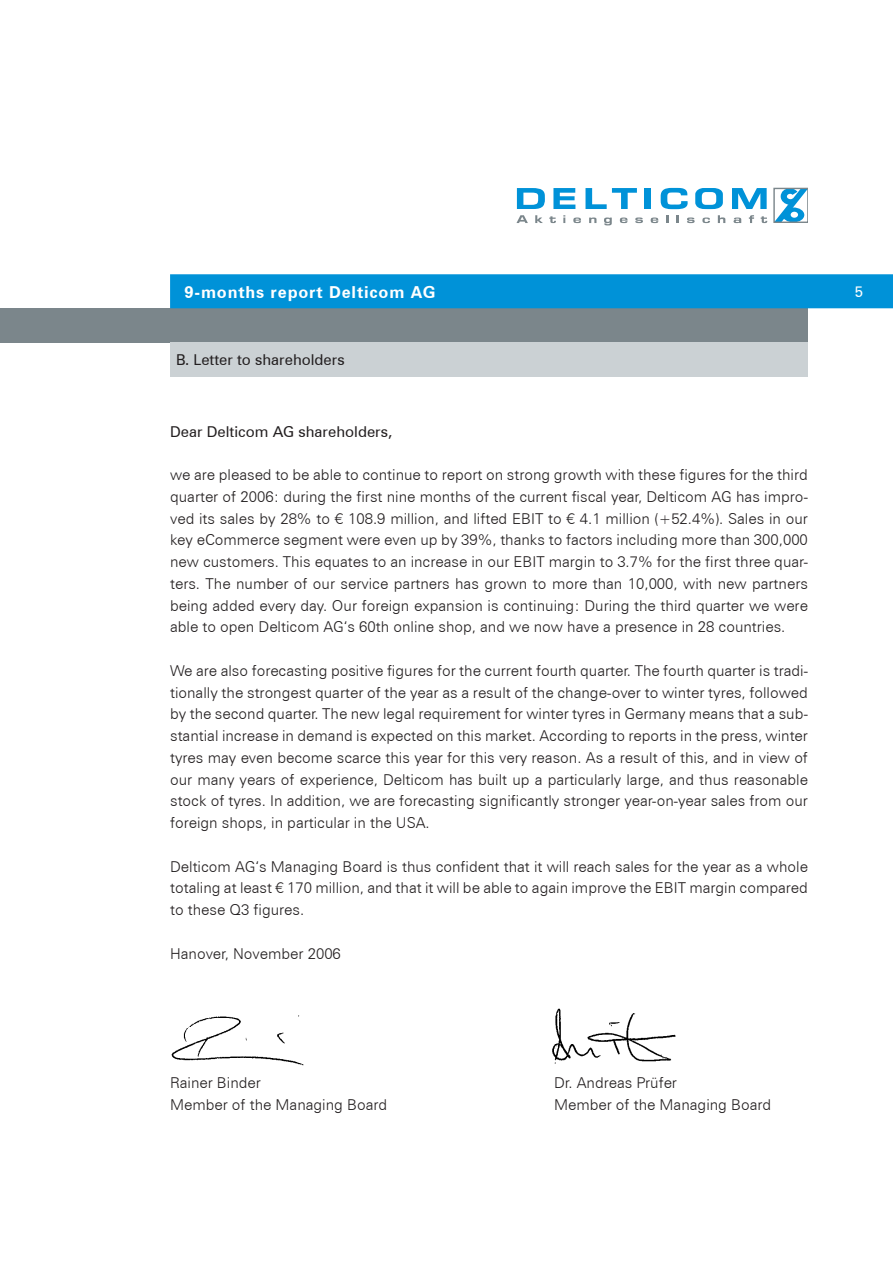
<style>
.page{position:relative;width:893px;height:1263px;background:#fff}
.page>*{position:absolute;margin:0;border:0;box-sizing:border-box;transform-origin:0 0}
.t1{font:700 16.5px "Zurich BT";letter-spacing:.05em;color:#fff}
.t2{font:300 15px/21.8px "Zurich BT";color:#231f20;text-align:justify}
.t3{font:15px "Zurich BT";color:#231f20}
.t4{font:15px "Zurich BT";color:#fff}
.s1{font-family:"Futura BT"}
</style>
<div class="page">
<svg style="left:517px;top:188px;width:28px;height:21px"></svg>
<svg style="left:553px;top:188px;width:22px;height:21px"></svg>
<svg style="left:585px;top:188px;width:52px;height:21px"></svg>
<div style="left:645px;top:188px;width:6px;height:21px;background:#0092d8"></div>
<svg style="left:661px;top:188px;width:27px;height:21px"></svg>
<svg style="left:695px;top:188px;width:28px;height:21px"></svg>
<svg style="left:732px;top:188px;width:35px;height:21px"></svg>
<svg style="left:516px;top:215px;width:12px;height:8px"></svg>
<svg style="left:535px;top:215px;width:8px;height:8px"></svg>
<svg style="left:549px;top:216px;width:7px;height:7px"></svg>
<svg style="left:563px;top:215px;width:2px;height:8px"></svg>
<svg style="left:573px;top:217px;width:8px;height:6px"></svg>
<svg style="left:589px;top:217px;width:7px;height:6px"></svg>
<svg style="left:604px;top:217px;width:8px;height:8px"></svg>
<svg style="left:620px;top:217px;width:7px;height:6px"></svg>
<svg style="left:635px;top:217px;width:8px;height:6px"></svg>
<svg style="left:651px;top:217px;width:7px;height:6px"></svg>
<svg style="left:666px;top:215px;width:2px;height:8px"></svg>
<svg style="left:677px;top:215px;width:2px;height:8px"></svg>
<svg style="left:687px;top:217px;width:8px;height:6px"></svg>
<svg style="left:702px;top:218px;width:8px;height:5px"></svg>
<svg style="left:718px;top:215px;width:7px;height:8px"></svg>
<svg style="left:733px;top:218px;width:8px;height:5px"></svg>
<svg style="left:749px;top:215px;width:5px;height:8px"></svg>
<svg style="left:761px;top:216px;width:6px;height:7px"></svg>
<svg style="left:775px;top:190px;width:31px;height:31px"></svg>
<div style="left:773px;top:188px;width:35px;height:35px;border:1px solid #7b868b"></div>
<div style="left:0;top:308px;width:808px;height:34px;background:#7b868b"></div>
<img style="left:171px;top:1015px;width:133px;height:51px">
<img style="left:552px;top:1008px;width:124px;height:56px">
<div style="left:170px;top:274px;width:723px;height:34px;background:#0092d8"></div>
<div style="left:170px;top:342px;width:638px;height:34px;background:#cbd1d4"></div>
<p class="t1" style="left:185px;top:282px;width:252px">9-months report Delticom AG</p>
<p class="t4" style="left:855px;top:283px;width:10px">5</p>
<p class="t3" style="left:176px;top:351px;width:170px">B. Letter to shareholders</p>
<p class="t3" style="left:170px;top:422px;width:224px">Dear Delticom AG shareholders,</p>
<p class="t2" style="left:170px;top:464px;width:639px">we are pleased to be able to continue to report on strong growth with these figures for the third quarter of 2006: during the first nine months of the current fiscal year, Delticom AG has impro&shy;ved its sales by 28% to <span class="s1">€</span> 108.9 million, and lifted EBIT to <span class="s1">€</span> 4.1 million (+52.4%). Sales in our key eCommerce segment were even up by 39%, thanks to factors including more than 300,000 new customers. This equates to an increase in our EBIT margin to 3.7% for the first three quar&shy;ters. The number of our service partners has grown to more than 10,000, with new partners being added every day. Our foreign expansion is continuing: During the third quarter we were able to open Delticom AG‘s 60th online shop, and we now have a presence in 28 countries.</p>
<p class="t2" style="left:170px;top:660px;width:639px">We are also forecasting positive figures for the current fourth quarter. The fourth quarter is tradi&shy;tionally the strongest quarter of the year as a result of the change-over to winter tyres, followed by the second quarter. The new legal requirement for winter tyres in Germany means that a sub&shy;stantial increase in demand is expected on this market. According to reports in the press, winter tyres may even become scarce this year for this very reason. As a result of this, and in view of our many years of experience, Delticom has built up a particularly large, and thus reasonable stock of tyres. In addition, we are forecasting significantly stronger year-on-year sales from our foreign shops, in particular in the USA.</p>
<p class="t2" style="left:170px;top:855px;width:639px">Delticom AG‘s Managing Board is thus confident that it will reach sales for the year as a whole totaling at least <span class="s1">€</span> 170 million, and that it will be able to again improve the EBIT margin compared to these Q3 figures.</p>
<p class="t2" style="left:170px;top:942px;width:172px">Hanover, November 2006</p>
<p class="t2" style="left:170px;top:1072px;width:92px">Rainer Binder</p>
<p class="t2" style="left:554px;top:1072px;width:124px">Dr. Andreas Prüfer</p>
<p class="t2" style="left:170px;top:1094px;width:219px">Member of the Managing Board</p>
<p class="t2" style="left:554px;top:1094px;width:219px">Member of the Managing Board</p>
</div>
